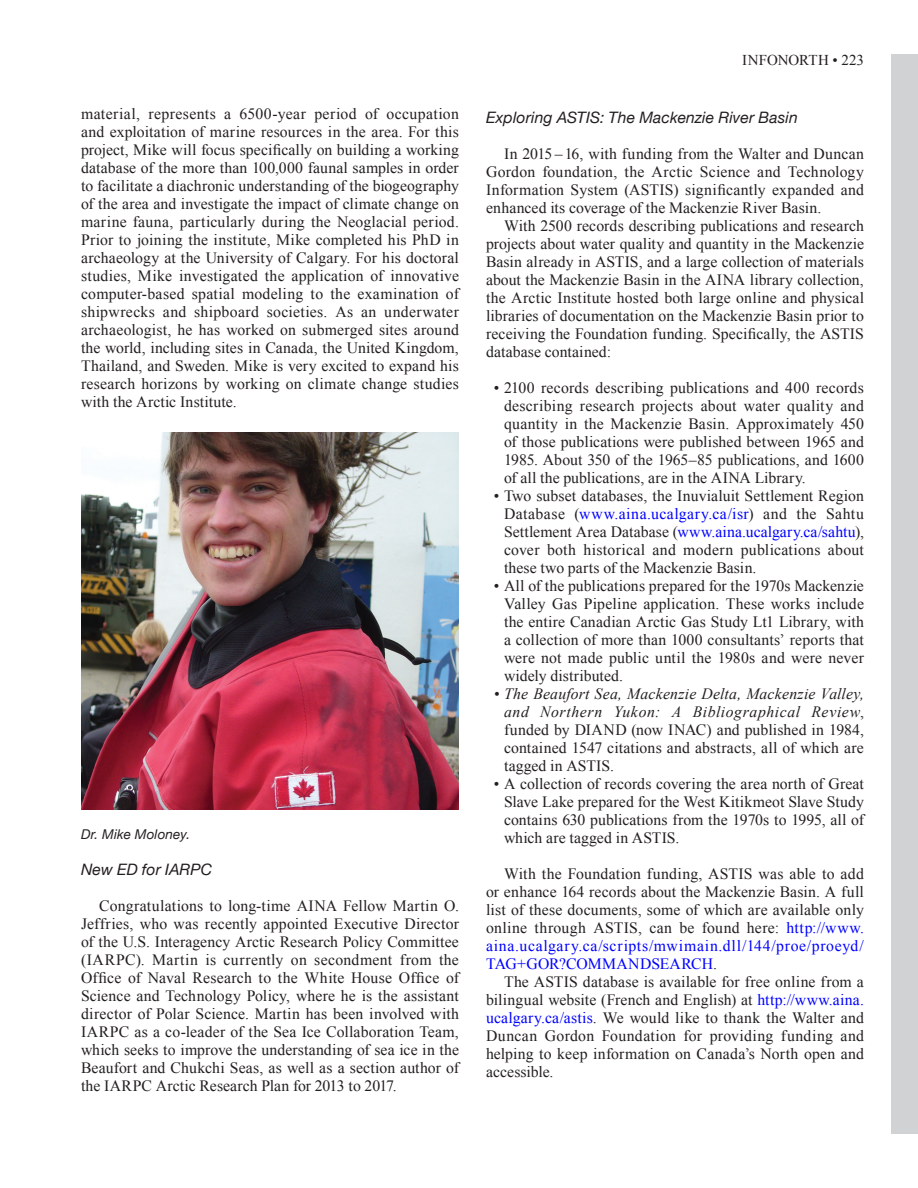
<style>
.page{position:relative;width:918px;height:1188px;background:#fff}
.page>*{position:absolute;margin:0;border:0;box-sizing:border-box;transform-origin:0 0}
.Body_Copy{font:15.75px/18px "Times New Roman";letter-spacing:.01em;color:#231f20;text-align:justify}
.Header_Level_2{font:italic 15.75px "Helvetica Neue";letter-spacing:.005em;color:#231f20}
.t1{font:15px "Times New Roman";letter-spacing:-.01em;color:#231f20}
.Captions_and_Biograp{font:italic 13.5px "Helvetica Neue";letter-spacing:.01em;color:#231f20}
.s1{color:#00f}
.s2{font-style:italic}
</style>
<div class="page">
<div style="left:891px;top:54px;width:27px;height:1080px;background:#d1d2d4"></div>
<img style="left:81px;top:432px;width:378px;height:378px">
<p class="Body_Copy" style="left:81px;top:104px;width:380px">material, represents a 6500-year period of occupation and exploitation of marine resources in the area. For this project, Mike will focus specifically on building a working database of the more than 100,000 faunal samples in order to facilitate a diachronic understanding of the biogeography of the area and investigate the impact of climate change on marine fauna, particularly during the Neoglacial period.<br>Prior to joining the institute, Mike completed his PhD in archaeology at the University of Calgary. For his doctoral studies, Mike investigated the application of innovative computer-based spatial modeling to the examination of shipwrecks and shipboard societies. As an underwater archaeologist, he has worked on submerged sites around the world, including sites in Canada, the United Kingdom, Thailand, and Sweden. Mike is very excited to expand his research horizons by working on climate change studies with the Arctic Institute.</p>
<p class="Captions_and_Biograp" style="left:81px;top:826px;width:111px">Dr. Mike Moloney.</p>
<p class="Header_Level_2" style="left:81px;top:860px;width:133px">New ED for IARPC</p>
<p class="Body_Copy" style="left:81px;top:896px;width:380px;text-indent:18px">Congratulations to long-time AINA Fellow Martin O.<br>Jeffries, who was recently appointed Executive Director of the U.S. Interagency Arctic Research Policy Committee (IARPC). Martin is currently on secondment from the Office of Naval Research to the White House Office of Science and Technology Policy, where he is the assistant director of Polar Science. Martin has been involved with IARPC as a co-leader of the Sea Ice Collaboration Team, which seeks to improve the understanding of sea ice in the Beaufort and Chukchi Seas, as well as a section author of the IARPC Arctic Research Plan for 2013 to 2017.</p>
<p class="t1" style="left:742px;top:50px;width:123px">INFONORTH • 223</p>
<p class="Header_Level_2" style="left:486px;top:108px;width:313px">Exploring ASTIS: The Mackenzie River Basin</p>
<p class="Body_Copy" style="left:486px;top:145px;width:380px;text-indent:18px">In 2015 – 16, with funding from the Walter and Duncan Gordon foundation, the Arctic Science and Technology Information System (ASTIS) significantly expanded and enhanced its coverage of the Mackenzie River Basin.</p>
<p class="Body_Copy" style="left:486px;top:217px;width:380px;text-indent:18px">With 2500 records describing publications and research projects about water quality and quantity in the Mackenzie Basin already in ASTIS, and a large collection of materials about the Mackenzie Basin in the AINA library collection, the Arctic Institute hosted both large online and physical libraries of documentation on the Mackenzie Basin prior to receiving the Foundation funding. Specifically, the ASTIS database contained:</p>
<p class="Body_Copy" style="left:504px;top:379px;width:362px;text-indent:-10px">• 2100 records describing publications and 400 records describing research projects about water quality and quantity in the Mackenzie Basin. Approximately 450 of those publications were published between 1965 and 1985. About 350 of the 1965–85 publications, and 1600 of all the publications, are in the AINA Library.</p>
<p class="Body_Copy" style="left:504px;top:487px;width:362px;text-indent:-10px">• Two subset databases, the Inuvialuit Settlement Region Database (<span class="s1">www.aina.ucalgary.ca/isr</span>) and the Sahtu Settlement Area Database (<span class="s1">www.aina.ucalgary.ca/sahtu</span>), cover both historical and modern publications about these two parts of the Mackenzie Basin.</p>
<p class="Body_Copy" style="left:504px;top:577px;width:362px;text-indent:-10px">• All of the publications prepared for the 1970s Mackenzie Valley Gas Pipeline application. These works include the entire Canadian Arctic Gas Study Lt1 Library, with a collection of more than 1000 consultants’ reports that were not made public until the 1980s and were never widely distributed.</p>
<p class="Body_Copy" style="left:504px;top:685px;width:361px;text-indent:-10px"><span class="s2">• The Beaufort Sea, Mackenzie Delta, Mackenzie Valley, and Northern Yukon: A Bibliographical Review</span>, funded by DIAND (now INAC) and published in 1984, contained 1547 citations and abstracts, all of which are tagged in ASTIS.</p>
<p class="Body_Copy" style="left:504px;top:775px;width:362px;text-indent:-10px">• A collection of records covering the area north of Great Slave Lake prepared for the West Kitikmeot Slave Study contains 630 publications from the 1970s to 1995, all of which are tagged in ASTIS.</p>
<p class="Body_Copy" style="left:486px;top:865px;width:380px;text-indent:18px">With the Foundation funding, ASTIS was able to add or enhance 164 records about the Mackenzie Basin. A full list of these documents, some of which are available only online through ASTIS, can be found here: <span class="s1">http://www. aina.ucalgary.ca/scripts/mwimain.dll/144/proe/proeyd/ TAG+GOR?COMMANDSEARCH</span>.</p>
<p class="Body_Copy" style="left:486px;top:973px;width:380px;text-indent:18px">The ASTIS database is available for free online from a bilingual website (French and English) at <span class="s1">http://www.aina. ucalgary.ca/astis</span>. We would like to thank the Walter and Duncan Gordon Foundation for providing funding and helping to keep information on Canada’s North open and accessible.</p>
</div>
